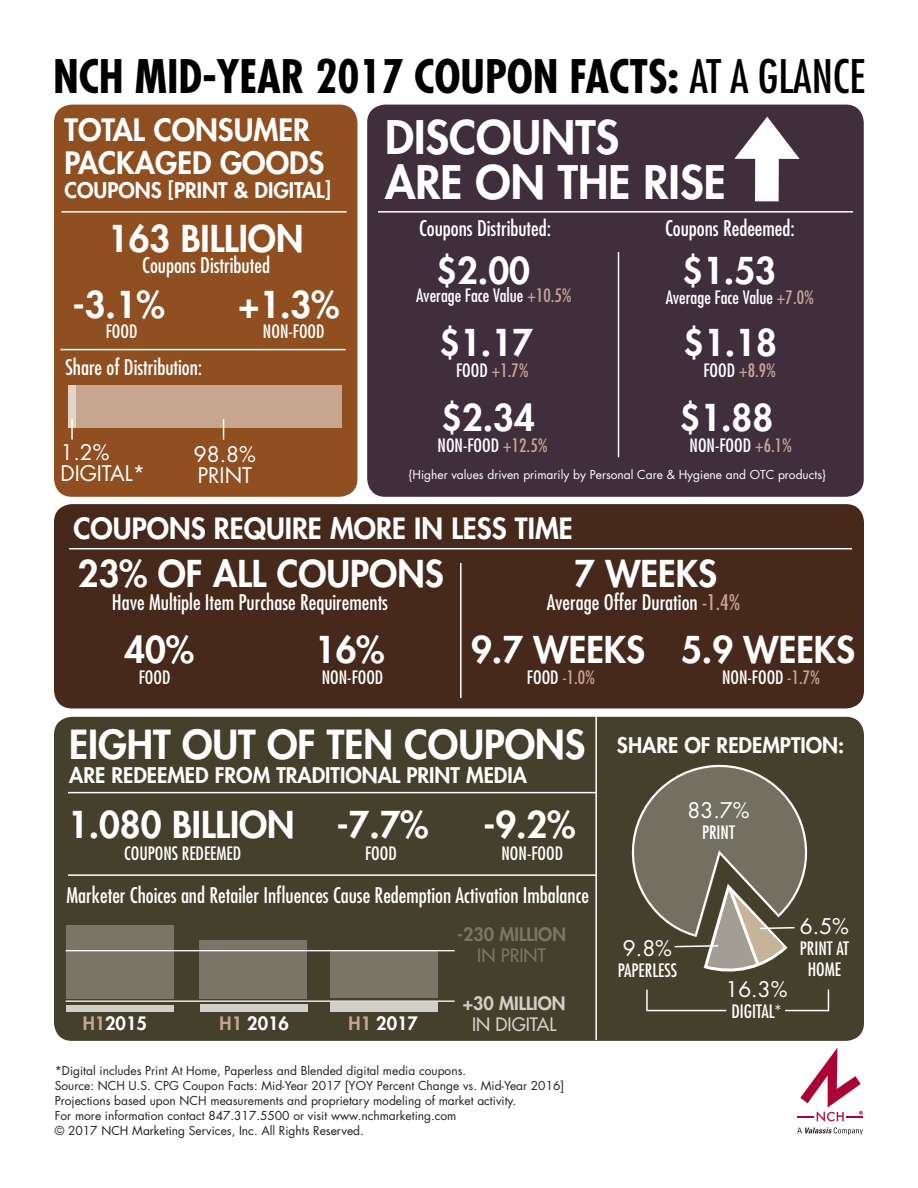
<style>
.page{position:relative;width:918px;height:1188px;background:#fff}
.page>*{position:absolute;margin:0;border:0;box-sizing:border-box;transform-origin:0 0}
.t1{font:700 condensed 45px "Futura Std";color:#000}
.t2{font:800 45px "Futura Std";color:#fff}
.t3{font:800 39px "Futura Std";color:#fff}
.t4{font:800 36px "Futura Std";color:#fff}
.t5{font:800 30px/33px "Futura Std";color:#fff}
.t6{font:800 28.5px "Futura Std";color:#fff}
.t7{font:condensed 21px "Futura Std";color:#fff}
.t8{font:800 21px "Futura Std";color:#fff}
.t9{font:21px "Futura Std";color:#fff}
.t10{font:condensed 18px "Futura Std";color:#fff}
.t11{font:condensed 18px "Futura Std";color:#c7a68f}
.t12{font:800 18px "Futura Std";color:#fff}
.t13{font:800 18px "Futura Std";color:#7a7566}
.t14{font:800 18px "Futura Std";color:#d1cfc9}
.t15{font:500 18px "Futura Std";color:#d1cfc9}
.t16{font:500 18px "Futura Std";color:#7a7566}
.t17{font:12px "Futura Std";color:#231f20}
.t18{font:12px "Futura Std";color:#fff}
.s1{font-weight:400}
.s2{color:#c7a68f}
.s3{color:#fff}
</style>
<div class="page">
<div style="left:54px;top:105px;width:303px;height:392px;background:#8f4f21;border-radius:18px"></div>
<hr style="left:62px;top:211px;width:285px;height:2px;background:#fff">
<hr style="left:60px;top:349px;width:286px;height:1px;background:#fff">
<div style="left:367px;top:105px;width:497px;height:392px;background:#402e3d;border-radius:18px"></div>
<hr style="left:378px;top:211px;width:475px;height:2px;background:#fff">
<div style="left:54px;top:717px;width:810px;height:324px;background:#45402b;border-radius:18px"></div>
<hr style="left:68px;top:792px;width:528px;height:1px;background:#fff">
<div style="left:68px;top:385px;width:273px;height:43px;background:#c7a68f"></div>
<div style="left:68px;top:385px;width:8px;height:43px;background:#e3d4c7"></div>
<hr style="left:71px;top:419px;width:2px;height:21px;background:#fff">
<hr style="left:595px;top:716px;width:2px;height:324px;background:#fff">
<div style="left:66px;top:925px;width:108px;height:73px;background:#7a7566"></div>
<div style="left:200px;top:940px;width:107px;height:59px;background:#7a7566"></div>
<div style="left:330px;top:951px;width:108px;height:47px;background:#7a7566"></div>
<div style="left:66px;top:1006px;width:108px;height:6px;background:#d1cfc9"></div>
<div style="left:200px;top:1005px;width:108px;height:7px;background:#d1cfc9"></div>
<div style="left:330px;top:1002px;width:108px;height:10px;background:#d1cfc9"></div>
<hr style="left:618px;top:252px;width:1px;height:205px;background:#fff">
<hr style="left:68px;top:874px;width:528px;height:2px;background:#fff">
<svg style="left:797px;top:1048px;width:66px;height:87px"></svg>
<hr style="left:66px;top:1001px;width:389px;height:1px;background:#fff">
<hr style="left:66px;top:950px;width:389px;height:1px;background:#fff">
<svg style="left:223px;top:419px;width:1px;height:21px"></svg>
<svg style="left:734px;top:117px;width:66px;height:84px"></svg>
<div style="left:54px;top:504px;width:810px;height:204px;background:#47291c;border-radius:18px"></div>
<hr style="left:69px;top:548px;width:783px;height:1px;background:#fff">
<hr style="left:460px;top:563px;width:2px;height:135px;background:#fff">
<svg style="left:631px;top:764px;width:177px;height:208px"></svg>
<hr style="left:648px;top:1010px;width:78px;height:1px;background:#fff">
<hr style="left:785px;top:1010px;width:43px;height:1px;background:#fff">
<svg style="left:828px;top:990px;width:1px;height:21px"></svg>
<hr style="left:646px;top:990px;width:2px;height:21px;background:#fff">
<p class="t1" style="left:53px;top:48px;width:813px">NCH MID-YEAR 2017 COUPON FACTS: <span class="s1">AT A GLANCE</span></p>
<p class="t5" style="left:65px;top:114px;width:261px">TOTAL CONSUMER<br>PACKAGED GOODS</p>
<p class="t8" style="left:65px;top:177px;width:268px">COUPONS [PRINT &amp; DIGITAL]</p>
<p class="t4" style="left:108px;top:216px;width:197px">163 BILLION</p>
<p class="t7" style="left:142px;top:253px;width:129px">Coupons Distributed</p>
<p class="t4" style="left:73px;top:282px;width:93px">-3.1%</p>
<p class="t4" style="left:239px;top:282px;width:102px">+1.3%</p>
<p class="t10" style="left:106px;top:321px;width:33px">FOOD</p>
<p class="t10" style="left:263px;top:321px;width:63px">NON-FOOD</p>
<p class="t7" style="left:65px;top:354px;width:138px">Share of Distribution:</p>
<p class="t9" style="left:60px;top:439px;width:51px">1.2%</p>
<p class="t9" style="left:60px;top:460px;width:86px">DIGITAL*</p>
<p class="t9" style="left:194px;top:441px;width:64px">98.8%</p>
<p class="t9" style="left:198px;top:462px;width:56px">PRINT</p>
<p class="t2" style="left:385px;top:109px;width:236px">DISCOUNTS</p>
<p class="t2" style="left:385px;top:154px;width:342px">ARE ON THE RISE</p>
<p class="t7" style="left:419px;top:216px;width:133px">Coupons Distributed:</p>
<p class="t7" style="left:665px;top:216px;width:131px">Coupons Redeemed:</p>
<p class="t4" style="left:436px;top:248px;width:95px">$2.00</p>
<p class="t10" style="left:416px;top:285px;width:157px">Average Face Value <span class="s2">+10.5%</span></p>
<p class="t4" style="left:439px;top:320px;width:95px">$1.17</p>
<p class="t4" style="left:682px;top:248px;width:95px">$1.53</p>
<p class="t10" style="left:666px;top:287px;width:150px">Average Face Value <span class="s2">+7.0%</span></p>
<p class="t4" style="left:683px;top:320px;width:95px">$1.18</p>
<p class="t11" style="left:456px;top:360px;width:74px"><span class="s3">FOOD</span> +1.7%</p>
<p class="t11" style="left:703px;top:360px;width:74px"><span class="s3">FOOD</span> +8.9%</p>
<p class="t4" style="left:441px;top:395px;width:95px">$2.34</p>
<p class="t4" style="left:680px;top:395px;width:95px">$1.88</p>
<p class="t18" style="left:408px;top:467px;width:419px">{Higher values driven primarily by Personal Care &amp; Hygiene and OTC products}</p>
<p class="t10" style="left:690px;top:434px;width:104px">NON-FOOD <span class="s2">+6.1%</span></p>
<p class="t10" style="left:438px;top:435px;width:112px">NON-FOOD <span class="s2">+12.5%</span></p>
<p class="t6" style="left:74px;top:511px;width:501px">COUPONS REQUIRE MORE IN LESS TIME</p>
<p class="t4" style="left:78px;top:551px;width:367px">23% OF ALL COUPONS</p>
<p class="t4" style="left:574px;top:551px;width:144px">7 WEEKS</p>
<p class="t7" style="left:112px;top:590px;width:278px">Have Multiple Item Purchase Requirements</p>
<p class="t7" style="left:547px;top:590px;width:195px">Average Offer Duration <span class="s2">-1.4%</span></p>
<p class="t4" style="left:124px;top:627px;width:71px">40%</p>
<p class="t10" style="left:139px;top:667px;width:33px">FOOD</p>
<p class="t4" style="left:315px;top:627px;width:71px">16%</p>
<p class="t10" style="left:322px;top:667px;width:63px">NON-FOOD</p>
<p class="t4" style="left:471px;top:627px;width:175px">9.7 WEEKS</p>
<p class="t11" style="left:527px;top:667px;width:70px"><span class="s3">FOOD</span> -1.0%</p>
<p class="t4" style="left:681px;top:627px;width:175px">5.9 WEEKS</p>
<p class="t10" style="left:722px;top:667px;width:100px">NON-FOOD <span class="s2">-1.7%</span></p>
<p class="t3" style="left:69px;top:720px;width:518px">EIGHT OUT OF TEN COUPONS</p>
<p class="t8" style="left:69px;top:762px;width:459px">ARE REDEEMED FROM TRADITIONAL PRINT MEDIA</p>
<p class="t4" style="left:68px;top:802px;width:228px">1.080 BILLION</p>
<p class="t10" style="left:124px;top:843px;width:119px">COUPONS REDEEMED</p>
<p class="t4" style="left:337px;top:802px;width:93px">-7.7%</p>
<p class="t10" style="left:365px;top:843px;width:33px">FOOD</p>
<p class="t4" style="left:484px;top:802px;width:93px">-9.2%</p>
<p class="t10" style="left:501px;top:843px;width:63px">NON-FOOD</p>
<p class="t7" style="left:66px;top:883px;width:524px">Marketer Choices and Retailer Influences Cause Redemption Activation Imbalance</p>
<p class="t12" style="left:83px;top:1012px;width:66px"><span class="s2">H1</span>2015</p>
<p class="t12" style="left:220px;top:1012px;width:71px"><span class="s2">H1</span> 2016</p>
<p class="t12" style="left:349px;top:1012px;width:71px"><span class="s2">H1</span> 2017</p>
<p class="t13" style="left:457px;top:923px;width:110px">-230 MILLION</p>
<p class="t16" style="left:477px;top:944px;width:70px">IN PRINT</p>
<p class="t14" style="left:463px;top:992px;width:104px">+30 MILLION</p>
<p class="t15" style="left:472px;top:1013px;width:86px">IN DIGITAL</p>
<p class="t17" style="left:55px;top:1063px;width:413px">*Digital includes Print At Home, Paperless and Blended digital media coupons.</p>
<p class="t17" style="left:55px;top:1078px;width:511px">Source: NCH U.S. CPG Coupon Facts: Mid-Year 2017 [YOY Percent Change vs. Mid-Year 2016]</p>
<p class="t17" style="left:55px;top:1093px;width:463px">Projections based upon NCH measurements and proprietary modeling of market activity.</p>
<p class="t17" style="left:55px;top:1108px;width:403px">For more information contact 847.317.5500 or visit www.nchmarketing.com</p>
<p class="t17" style="left:55px;top:1123px;width:311px">© 2017 NCH Marketing Services, Inc. All Rights Reserved.</p>
<p class="t8" style="left:617px;top:732px;width:229px">SHARE OF REDEMPTION:</p>
<p class="t9" style="left:688px;top:797px;width:64px">83.7%</p>
<p class="t10" style="left:702px;top:822px;width:34px">PRINT</p>
<p class="t9" style="left:623px;top:935px;width:51px">9.8%</p>
<p class="t10" style="left:618px;top:960px;width:61px">PAPERLESS</p>
<p class="t9" style="left:725px;top:976px;width:64px">16.3%</p>
<p class="t10" style="left:732px;top:1001px;width:51px">DIGITAL*</p>
<p class="t9" style="left:800px;top:913px;width:51px">6.5%</p>
<p class="t10" style="left:800px;top:937px;width:51px">PRINT AT</p>
<p class="t10" style="left:808px;top:958px;width:35px">HOME</p>
</div>
